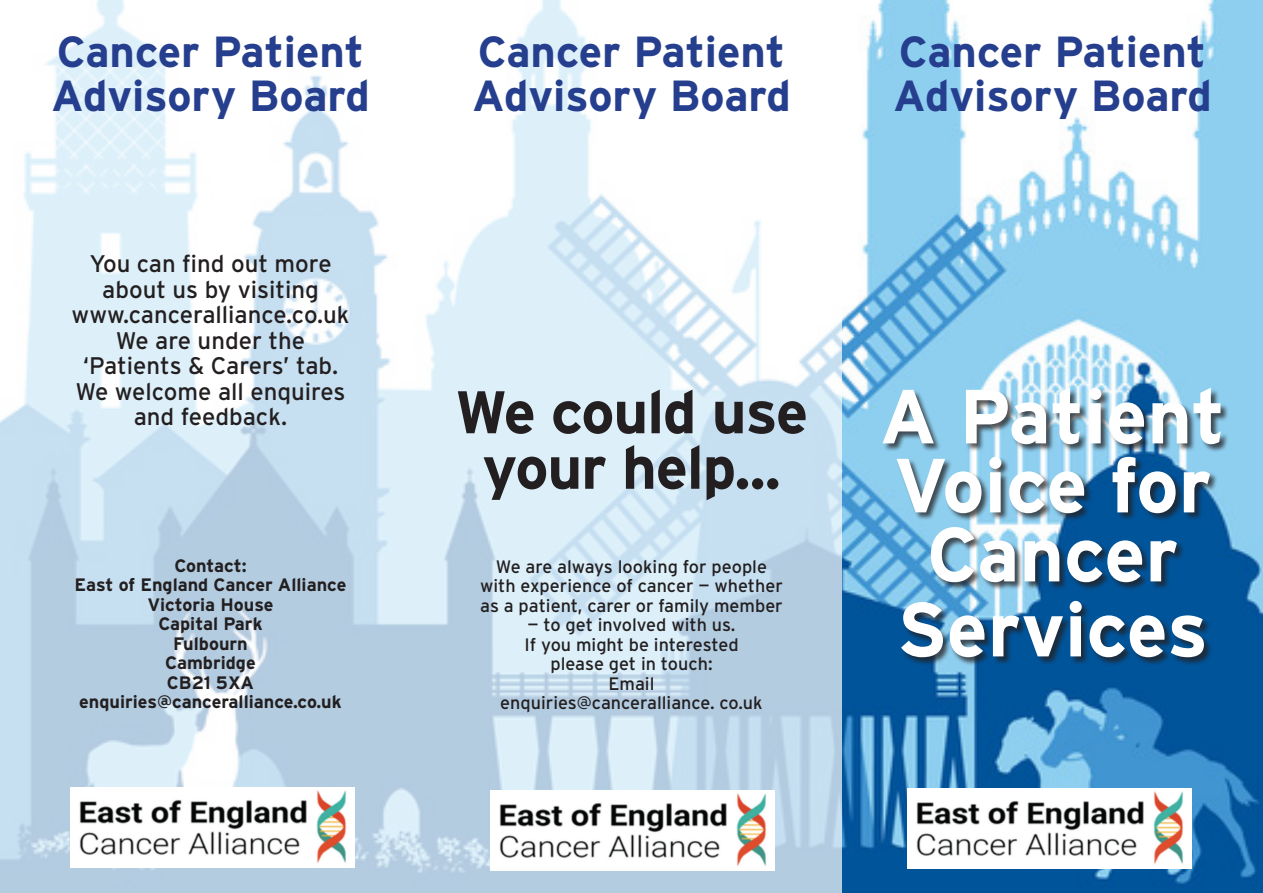
<style>
.page{position:relative;width:1263px;height:893px;background:#fff}
.page>*{position:absolute;margin:0;border:0;box-sizing:border-box;transform-origin:0 0}
.t1{font:700 76.5px/70.9px "Interstate";color:#fff;text-align:center}
.t2{font:700 60px/55.5px "Interstate";letter-spacing:-.02em;color:#231f20;text-align:center}
.t3{font:700 43.5px/43.5px "Interstate";color:#253f8e}
.t4{font:24px/25.5px "Interstate";color:#231f20;text-align:center}
.t5{font:18px/19.5px "Interstate";color:#231f20;text-align:center}
.t6{font:700 18px/19.5px "Interstate";color:#231f20;text-align:center}
</style>
<div class="page">
<img style="left:0;top:0;width:1263px;height:893px">
<div style="left:882px;top:388px;width:347px;height:278px;background:#231f20;opacity:.75"></div>
<img style="left:490px;top:790px;width:284px;height:81px">
<img style="left:908px;top:788px;width:284px;height:81px">
<img style="left:70px;top:787px;width:284px;height:80px">
<p class="t3" style="left:51px;top:30px;width:320px">Cancer Patient<br>Advisory Board</p>
<p class="t4" style="left:72px;top:251px;width:279px">You can find out more about us by visiting www.canceralliance.co.uk</p>
<p class="t4" style="left:83px;top:327px;width:257px">We are under the ‘Patients &amp; Carers’ tab.</p>
<p class="t4" style="left:75px;top:378px;width:272px">We welcome all enquires and feedback.</p>
<p class="t6" style="left:174px;top:555px;width:74px">Contact:</p>
<p class="t6" style="left:75px;top:575px;width:273px">East of England Cancer Alliance<br>Victoria House</p>
<p class="t6" style="left:158px;top:614px;width:106px">Capital Park</p>
<p class="t6" style="left:173px;top:633px;width:76px">Fulbourn</p>
<p class="t6" style="left:165px;top:653px;width:92px">Cambridge</p>
<p class="t6" style="left:79px;top:672px;width:264px">CB21 5XA enquiries@canceralliance.co.uk</p>
<p class="t3" style="left:472px;top:30px;width:320px">Cancer Patient<br>Advisory Board</p>
<p class="t3" style="left:893px;top:30px;width:320px">Cancer Patient<br>Advisory Board</p>
<p class="t2" style="left:455px;top:384px;width:355px">We could use your help...</p>
<p class="t1" style="left:879px;top:380px;width:347px">A Patient<br>Voice for<br>Cancer<br>Services</p>
<p class="t5" style="left:480px;top:556px;width:304px">We are always looking for people with experience of cancer — whether as a patient, carer or family member</p>
<p class="t5" style="left:527px;top:615px;width:209px">— to get involved with us.</p>
<p class="t5" style="left:524px;top:634px;width:216px">If you might be interested please get in touch:</p>
<p class="t5" style="left:608px;top:673px;width:48px">Email</p>
<p class="t5" style="left:500px;top:693px;width:264px">enquiries@canceralliance. co.uk</p>
</div>
